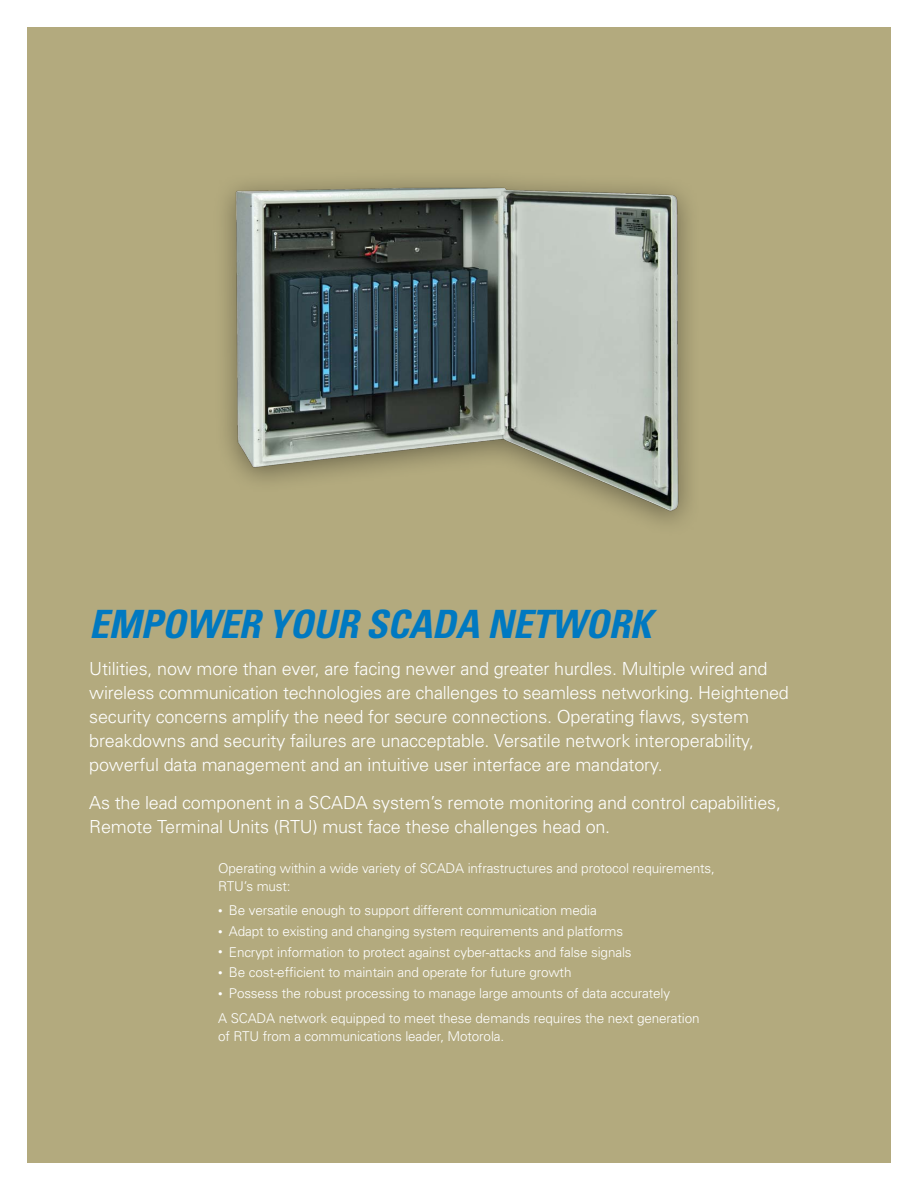
<style>
.page{position:relative;width:918px;height:1188px;background:#fff}
.page>*{position:absolute;margin:0;border:0;box-sizing:border-box;transform-origin:0 0}
.t1{font:italic 700 condensed 39px "Univers";letter-spacing:-.01em;color:#0079c1}
.t2{font:300 18px/24px "Univers";letter-spacing:-.01em;color:#fff}
.t3{font:300 13.5px/18px "Univers";letter-spacing:-.01em;color:#fff}
.s1{font-size:9px}
</style>
<div class="page">
<div style="left:27px;top:27px;width:864px;height:1136px;background:#b3aa7e"></div>
<img style="left:228px;top:181px;width:462px;height:341px">
<h1 class="t1" style="left:89px;top:600px;width:564px">EMPOWER YOUR SCA DA NETWORK</h1>
<p class="t2" style="left:89px;top:656px;width:701px">Utilities, now more than ever, are facing newer and greater hurdles. Multiple wired and wireless communication technologies are challenges to seamless networking. Heightened security concerns amplify the need for secure connections. Operating flaws, system breakdowns and security failures are unacceptable. Versatile network interoperability, powerful data management and an intuitive user interface are mandatory.</p>
<p class="t2" style="left:89px;top:790px;width:693px">As the lead component in a SCADA system’s remote monitoring and control capabilities,<br>Remote Terminal Units (RTU) must face these challenges head on.</p>
<p class="t3" style="left:218px;top:858px;width:498px">Operating within a wide variety of SCADA infrastructures and protocol requirements,<br>RTU’s must:</p>
<p class="t3" style="left:218px;top:901px;width:380px"><span class="s1">•</span> Be versatile enough to support different communication media</p>
<p class="t3" style="left:218px;top:922px;width:406px"><span class="s1">•</span> Adapt to existing and changing system requirements and platforms</p>
<p class="t3" style="left:218px;top:943px;width:415px"><span class="s1">•</span> Encrypt information to protect against cyber-attacks and false signals</p>
<p class="t3" style="left:218px;top:963px;width:355px"><span class="s1">•</span> Be cost-efficient to maintain and operate for future growth</p>
<p class="t3" style="left:218px;top:981px;width:483px;line-height:24.8px"><span class="s1">•</span> Possess the robust processing to manage large amounts of data accurately<br>A SCADA network equipped to meet these demands requires the next generation</p>
<p class="t3" style="left:218px;top:1027px;width:287px">of RTU from a communications leader, Motorola.</p>
</div>
